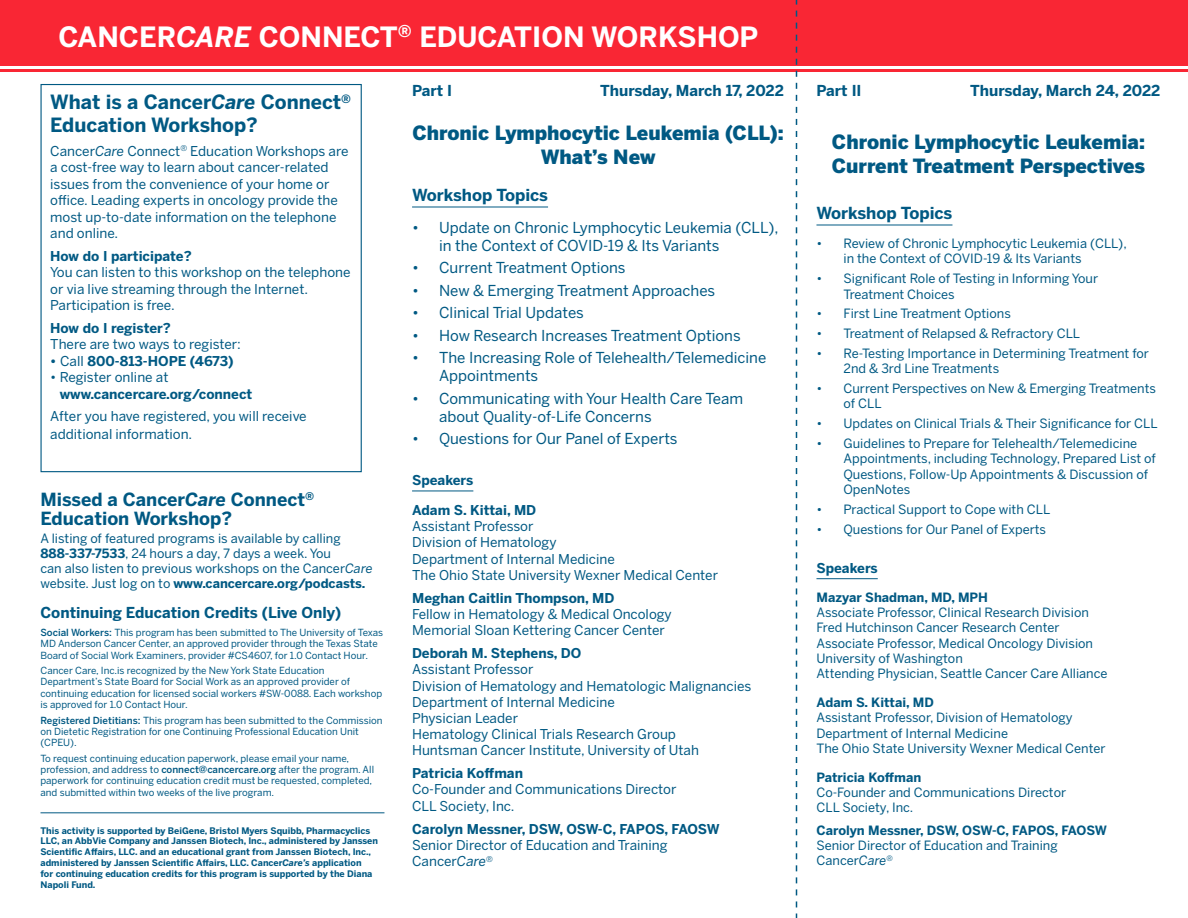
<style>
.page{position:relative;width:1188px;height:918px;background:#fff}
.page>*{position:absolute;margin:0;border:0;box-sizing:border-box;transform-origin:0 0}
.t1{font:700 27.75px "Benton Sans";color:#fff}
.About_Cancer_Care_Re{font:900 19.5px/23.4px "Benton Sans";color:#005983;text-align:center}
.t2{font:700 19.5px/22.5px "Benton Sans";color:#005983}
.t3{font:700 18px/19.5px "Benton Sans";color:#005983}
.Topics___Speakers{font:700 16.5px "Benton Sans";color:#005983}
.t4{font:15px/18px "Benton Sans";color:#005983}
.t5{font:700 15px "Benton Sans";color:#005983}
.Speaker_Title{font:13.5px/16.2px "Benton Sans";color:#005983}
.Topics___Speakers-2{font:700 13.5px/16.5px "Benton Sans";color:#005983}
.Speaker_Title-2{font:12.75px/15.3px "Benton Sans";color:#005983}
.No_Line_Temp_Fix{font:9.75px/11.2px "Benton Sans";color:#005983}
.No_Line_Temp_Fix_Fun{font:700 9px/10.8px "Benton Sans";color:#005983}
.s1{font-style:italic}
.s2{font-weight:700}
.s3{font-weight:400}
.s4{font-weight:500}
</style>
<div class="page">
<div style="left:0;top:0;width:1188px;height:66px;background:#f92634"></div>
<hr style="left:0;top:69px;width:1188px;height:3px;background:#f92634">
<svg style="left:796px;top:0;width:1px;height:918px"></svg>
<hr style="left:412px;top:207px;width:136px;height:1px;background:#005983">
<hr style="left:412px;top:491px;width:61px;height:1px;background:#005983">
<hr style="left:816px;top:225px;width:136px;height:1px;background:#005983">
<hr style="left:816px;top:578px;width:62px;height:1px;background:#005983">
<div style="left:40px;top:84px;width:322px;height:388px;border:1px solid #005983"></div>
<hr style="left:40px;top:812px;width:344px;height:1px;background:#005983">
<p class="t1" style="left:58px;top:20px;width:702px">CANCER<span class="s1">CARE</span> CONNECT<sup>®</sup> EDUCATION WORKSHOP</p>
<p class="t5" style="left:412px;top:81px;width:42px">Part I</p>
<p class="t5" style="left:600px;top:81px;width:185px">Thursday, March 17, 2022</p>
<p class="About_Cancer_Care_Re" style="left:412px;top:121px;width:373px">Chronic Lymphocytic Leukemia (CLL):<br>What’s New</p>
<p class="Topics___Speakers" style="left:412px;top:186px;width:137px">Workshop Topics</p>
<p class="t4" style="left:439px;top:218px;width:341px;text-indent:-27px">• Update on Chronic Lymphocytic Leukemia (CLL), in the Context of COVID-19 &amp; Its Variants</p>
<p class="t4" style="left:412px;top:259px;width:215px">• Current Treatment Options</p>
<p class="t4" style="left:412px;top:281px;width:305px">• New &amp; Emerging Treatment Approaches</p>
<p class="t4" style="left:412px;top:304px;width:173px">• Clinical Trial Updates</p>
<p class="t4" style="left:412px;top:326px;width:330px">• How Research Increases Treatment Options</p>
<p class="t4" style="left:439px;top:349px;width:329px;text-indent:-27px">• The Increasing Role of Telehealth/Telemedicine<br>Appointments</p>
<p class="t4" style="left:439px;top:389px;width:306px;text-indent:-27px">• Communicating with Your Health Care Team about Quality-of-Life Concerns</p>
<p class="t4" style="left:412px;top:430px;width:267px">• Questions for Our Panel of Experts</p>
<p class="Topics___Speakers-2" style="left:412px;top:472px;width:63px">Speakers</p>
<p class="Speaker_Title" style="left:412px;top:502px;width:308px"><span class="s2">Adam S. Kittai, MD<br></span>Assistant Professor<br>Division of Hematology<br>Department of Internal Medicine<br>The Ohio State University Wexner Medical Center</p>
<p class="Speaker_Title" style="left:412px;top:590px;width:261px"><span class="s2">Meghan Caitlin Thompson, MD<br></span>Fellow in Hematology &amp; Medical Oncology<br>Memorial Sloan Kettering Cancer Center</p>
<p class="Speaker_Title" style="left:412px;top:645px;width:341px"><span class="s2">Deborah M. Stephens, DO<br></span>Assistant Professor<br>Division of Hematology and Hematologic Malignancies Department of Internal Medicine<br>Physician Leader<br>Hematology Clinical Trials Research Group<br>Huntsman Cancer Institute, University of Utah</p>
<p class="Speaker_Title" style="left:412px;top:765px;width:266px"><span class="s2">Patricia Koffman<br></span>Co-Founder and Communications Director<br>CLL Society, Inc.</p>
<p class="Speaker_Title" style="left:412px;top:820px;width:309px"><span class="s2">Carolyn Messner, DSW, OSW-C, FAPOS, FAOSW<br></span>Senior Director of Education and Training<br>Cancer<span class="s1">Care</span><sup>®</sup></p>
<p class="t2" style="left:50px;top:90px;width:302px">What is a Cancer<span class="s1">Care</span> Connect<sup>®<br></sup>Education Workshop?</p>
<p class="Speaker_Title" style="left:50px;top:142px;width:300px">Cancer<span class="s1">Care</span> Connect<sup>®</sup> Education Workshops are a cost-free way to learn about cancer-related issues from the convenience of your home or office. Leading experts in oncology provide the most up-to-date information on the telephone and online.</p>
<p class="Speaker_Title" style="left:50px;top:247px;width:302px"><span class="s2">How do I participate?<br></span>You can listen to this workshop on the telephone or via live streaming through the Internet.<br>Participation is free.</p>
<p class="Speaker_Title" style="left:50px;top:319px;width:192px"><span class="s2">How do I register?<br></span>There are two ways to register:</p>
<p class="Topics___Speakers-2" style="left:50px;top:352px;width:185px">• <span class="s3">Call</span> 800-813-HOPE (4673)</p>
<p class="Topics___Speakers-2" style="left:60px;top:369px;width:194px;text-indent:-9px"><span class="s3">• Register online at </span>www.cancercare.org/connect</p>
<p class="Speaker_Title" style="left:50px;top:407px;width:258px;line-height:18px">After you have registered, you will receive additional information.</p>
<p class="t3" style="left:40px;top:489px;width:275px">Missed a Cancer<span class="s1">Care</span> Connect<sup>®<br></sup>Education Workshop?</p>
<p class="Speaker_Title-2" style="left:40px;top:531px;width:334px">A listing of featured programs is available by calling <span class="s2">888-337-7533</span>, 24 hours a day, 7 days a week. You<br>can also listen to previous workshops on the Cancer<span class="s1">Care </span>website. Just log on to <span class="s2">www.cancercare.org/podcasts.</span></p>
<p class="t5" style="left:40px;top:604px;width:302px">Continuing Education Credits (Live Only)</p>
<p class="No_Line_Temp_Fix" style="left:40px;top:627px;width:344px"><span class="s4">Social Workers:</span> This program has been submitted to The University of Texas<br>MD Anderson Cancer Center, an approved provider through the Texas State<br>Board of Social Work Examiners, provider #CS4607, for 1.0 Contact Hour.</p>
<p class="No_Line_Temp_Fix" style="left:40px;top:665px;width:343px">Cancer Care, Inc.is recognized by the New York State Education Department’s State Board for Social Work as an approved provider of continuing education for licensed social workers #SW-0088. Each workshop is approved for 1.0 Contact Hour.</p>
<p class="No_Line_Temp_Fix" style="left:40px;top:714px;width:344px"><span class="s4">Registered Dietitians:</span> This program has been submitted to the Commission on Dietetic Registration for one Continuing Professional Education Unit (CPEU).</p>
<p class="No_Line_Temp_Fix" style="left:40px;top:752px;width:335px">To request continuing education paperwork, please email your name, profession, and address to <span class="s4">connect@cancercare.org</span> after the program. All paperwork for continuing education credit must be requested, completed, and submitted within two weeks of the live program.</p>
<p class="No_Line_Temp_Fix_Fun" style="left:40px;top:825px;width:339px">This activity is supported by BeiGene, Bristol Myers Squibb, Pharmacyclics LLC, an AbbVie Company and Janssen Biotech, Inc., administered by Janssen Scientific Affairs, LLC. and an educational grant from Janssen Biotech, Inc., administered by Janssen Scientific Affairs, LLC. Cancer<span class="s1">Care’s</span> application<br>for continuing education credits for this program is supported by the Diana Napoli Fund.</p>
<p class="t5" style="left:816px;top:81px;width:47px">Part II</p>
<p class="t5" style="left:970px;top:81px;width:192px">Thursday, March 24, 2022</p>
<p class="About_Cancer_Care_Re" style="left:832px;top:130px;width:315px;text-align:left">Chronic Lymphocytic Leukemia:<br>Current Treatment Perspectives</p>
<p class="Topics___Speakers" style="left:816px;top:204px;width:137px">Workshop Topics</p>
<p class="Speaker_Title-2" style="left:843px;top:236px;width:285px;text-indent:-27px">• Review of Chronic Lymphocytic Leukemia (CLL), in the Context of COVID-19 &amp; Its Variants</p>
<p class="Speaker_Title-2" style="left:843px;top:271px;width:256px;text-indent:-27px">• Significant Role of Testing in Informing Your<br>Treatment Choices</p>
<p class="Speaker_Title-2" style="left:816px;top:306px;width:196px">• First Line Treatment Options</p>
<p class="Speaker_Title-2" style="left:816px;top:326px;width:265px">• Treatment of Relapsed &amp; Refractory CLL</p>
<p class="Speaker_Title-2" style="left:843px;top:346px;width:307px;text-indent:-27px">• Re-Testing Importance in Determining Treatment for<br>2nd &amp; 3rd Line Treatments</p>
<p class="Speaker_Title-2" style="left:843px;top:381px;width:314px;text-indent:-27px">• Current Perspectives on New &amp; Emerging Treatments of CLL</p>
<p class="Speaker_Title-2" style="left:816px;top:416px;width:343px">• Updates on Clinical Trials &amp; Their Significance for CLL</p>
<p class="Speaker_Title-2" style="left:843px;top:436px;width:314px;text-indent:-27px">• Guidelines to Prepare for Telehealth/Telemedicine Appointments, including Technology, Prepared List of Questions, Follow-Up Appointments &amp; Discussion of OpenNotes</p>
<p class="Speaker_Title-2" style="left:816px;top:501px;width:235px">• Practical Support to Cope with CLL</p>
<p class="Speaker_Title-2" style="left:816px;top:522px;width:231px">• Questions for Our Panel of Experts</p>
<p class="Topics___Speakers-2" style="left:816px;top:560px;width:63px">Speakers</p>
<p class="Speaker_Title-2" style="left:816px;top:589px;width:293px"><span class="s2">Mazyar Shadman, MD, MPH<br></span>Associate Professor, Clinical Research Division Fred Hutchinson Cancer Research Center Associate Professor, Medical Oncology Division University of Washington<br>Attending Physician, Seattle Cancer Care Alliance</p>
<p class="Speaker_Title-2" style="left:816px;top:695px;width:291px"><span class="s2">Adam S. Kittai, MD<br></span>Assistant Professor, Division of Hematology Department of Internal Medicine<br>The Ohio State University Wexner Medical Center</p>
<p class="Speaker_Title-2" style="left:816px;top:769px;width:251px"><span class="s2">Patricia Koffman<br></span>Co-Founder and Communications Director<br>CLL Society, Inc.</p>
<p class="Speaker_Title-2" style="left:816px;top:822px;width:292px"><span class="s2">Carolyn Messner, DSW, OSW-C, FAPOS, FAOSW<br></span>Senior Director of Education and Training<br>Cancer<span class="s1">Care</span><sup>®</sup></p>
</div>
